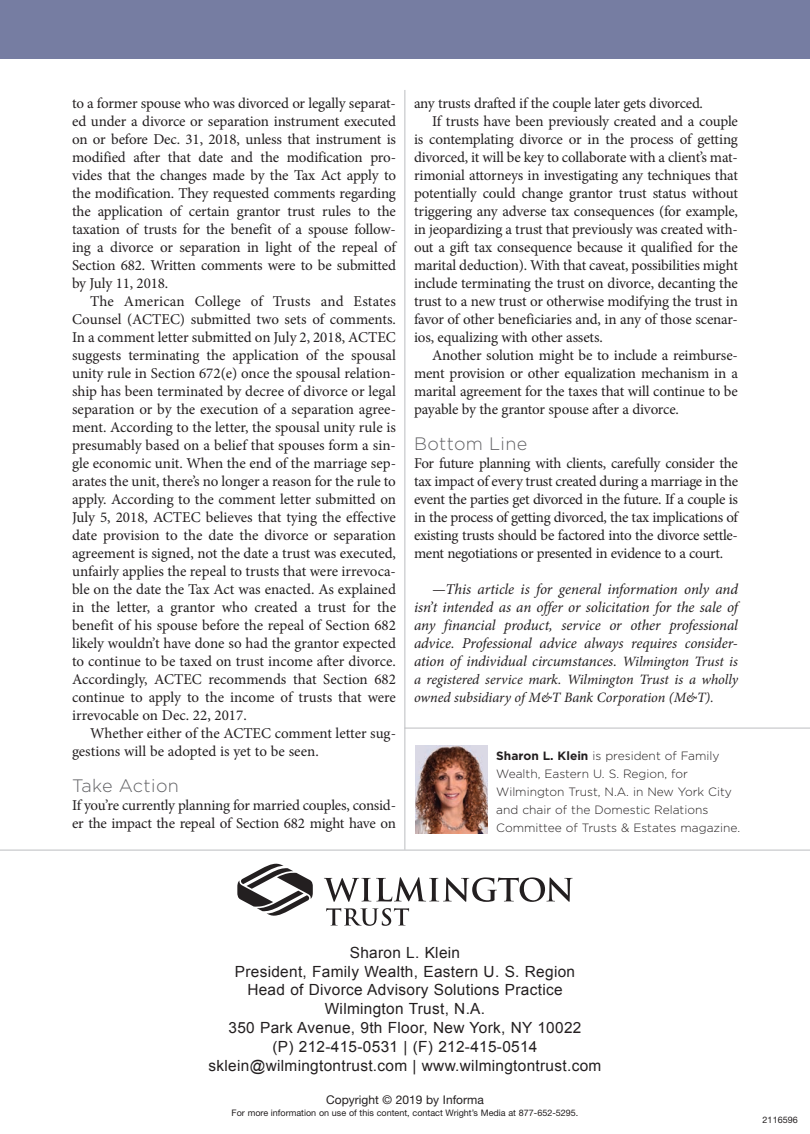
<style>
.page{position:relative;width:810px;height:1134px;background:#fff}
.page>*{position:absolute;margin:0;border:0;box-sizing:border-box;transform-origin:0 0}
.t1{font:300 18px "Gotham";letter-spacing:.02em;color:#636366}
.t2{font:15.45px/18.8px "Arial";letter-spacing:.02em;color:#231f20;text-align:center}
.t3{font:15px/18px "Minion Pro";letter-spacing:-.01em;color:#231f20;text-align:justify}
.t4{font:italic 15px/18px "Minion Pro";letter-spacing:-.01em;color:#231f20;text-align:justify}
.t5{font:italic 14.25px/18px "Minion Pro";letter-spacing:-.01em;color:#231f20}
.t6{font:300 12px/18px "Gotham";color:#231f20}
.t7{font:12px "Helvetica Neue";color:#231f20}
.t8{font:9px "Helvetica Neue";color:#231f20}
.s1{font-size:14.25px}
.s2{font-weight:700}
</style>
<div class="page">
<hr style="left:0;top:850px;width:810px;height:1px;background:#bcbdc0">
<hr style="left:405px;top:90px;width:1px;height:760px;background:#bcbdc0">
<div style="left:0;top:0;width:810px;height:59px;background:#767da2"></div>
<svg style="left:237px;top:864px;width:76px;height:52px"></svg>
<svg style="left:324px;top:877px;width:249px;height:25px"></svg>
<svg style="left:326px;top:908px;width:83px;height:18px"></svg>
<img style="left:415px;top:746px;width:72px;height:87px">
<hr style="left:404px;top:728px;width:406px;height:1px;background:#bcbdc0">
<p class="t3" style="left:72px;top:94px;width:326px">to a former spouse who was divorced or legally separat&shy;ed under a divorce or separation instrument executed on or before Dec. 31, 2018, unless that instrument is modified after that date and the modification pro&shy;vides that the changes made by the Tax Act apply to the modification. They requested comments regarding the application of certain grantor trust rules to the taxation of trusts for the benefit of a spouse follow&shy;ing a divorce or separation in light of the repeal of Section 682. Written comments were to be submitted by July 11, 2018.</p>
<p class="t3" style="left:72px;top:292px;width:326px;text-indent:18px">The American College of Trusts and Estates Counsel (ACTEC) submitted two sets of comments.<br>In a comment letter submitted on July 2, 2018, ACTEC suggests terminating the application of the spousal unity rule in Section 672(e) once the spousal relation&shy;ship has been terminated by decree of divorce or legal separation or by the execution of a separation agree&shy;ment. According to the letter, the spousal unity rule is presumably based on a belief that spouses form a sin&shy;gle economic unit. When the end of the marriage sep&shy;arates the unit, there’s no longer a reason for the rule to apply. According to the comment letter submitted on July 5, 2018, ACTEC believes that tying the effective date provision to the date the divorce or separation agreement is signed, not the date a trust was executed, unfairly applies the repeal to trusts that were irrevoca&shy;ble on the date the Tax Act was enacted. As explained in the letter, a grantor who created a trust for the benefit of his spouse before the repeal of Section 682 likely wouldn’t have done so had the grantor expected to continue to be taxed on trust income after divorce.<br>Accordingly, ACTEC recommends that Section 682 continue to apply to the income of trusts that were irrevocable on Dec. 22, 2017.</p>
<p class="t3" style="left:72px;top:724px;width:325px;text-indent:18px">Whether either of the ACTEC comment letter sug&shy;gestions will be adopted is yet to be seen.</p>
<p class="t1" style="left:72px;top:774px;width:108px">Take Action</p>
<p class="t3" style="left:72px;top:796px;width:325px">If you’re currently planning for married couples, consid&shy;er the impact the repeal of Section 682 might have on</p>
<p class="t3" style="left:414px;top:94px;width:291px">any trusts drafted if the couple later gets divorced.</p>
<p class="t3" style="left:432px;top:112px;width:308px">If trusts have been previously created and a couple</p>
<p class="t3" style="left:414px;top:130px;width:325px">is contemplating divorce or in the process of getting</p>
<p class="t3" style="left:414px;top:148px;width:325px">divorced, it will be key to collaborate with a client’s mat-</p>
<p class="t3" style="left:414px;top:166px;width:325px">rimonial attorneys in investigating any techniques that</p>
<p class="t3" style="left:414px;top:184px;width:326px">potentially could change grantor trust status without</p>
<p class="t3" style="left:414px;top:202px;width:325px">triggering any adverse tax consequences (for example,</p>
<p class="t3" style="left:414px;top:220px;width:325px">in jeopardizing a trust that previously was created with-</p>
<p class="t3" style="left:414px;top:238px;width:326px">out a gift tax consequence because it qualified for the</p>
<p class="t3" style="left:414px;top:256px;width:326px">marital deduction). With that caveat, possibilities might</p>
<p class="t3" style="left:414px;top:274px;width:325px">include terminating the trust on divorce, decanting the</p>
<p class="t3" style="left:414px;top:292px;width:326px">trust to a new trust or otherwise modifying the trust in</p>
<p class="t3" style="left:414px;top:310px;width:325px">favor of other beneficiaries and, in any of those scenar-</p>
<p class="t3" style="left:414px;top:328px;width:190px">ios, equalizing with other assets.</p>
<p class="t3" style="left:432px;top:346px;width:307px">Another solution might be to include a reimburse-</p>
<p class="t3" style="left:414px;top:364px;width:325px">ment provision or other equalization mechanism in a</p>
<p class="t3" style="left:414px;top:382px;width:325px">marital agreement for the taxes that will continue to be</p>
<p class="t3" style="left:414px;top:400px;width:266px">payable by the grantor spouse after a divorce.</p>
<p class="t1" style="left:414px;top:432px;width:115px">Bottom Line</p>
<p class="t3" style="left:414px;top:454px;width:326px">For future planning with clients, carefully consider the tax impact of every trust created during a marriage in the event the parties get divorced in the future. If a couple is in the process of getting divorced, the tax implications of existing trusts should be factored into the divorce settle&shy;ment negotiations or presented in evidence to a court.</p>
<p class="t4" style="left:414px;top:580px;width:326px;text-indent:18px">—This article is for general information only and isn’t intended as an offer or solicitation for the sale of any financial product, service or other professional advice. Professional advice always requires consider&shy;ation of individual circumstances. <span class="s1">Wilmington Trust is</span></p>
<p class="t5" style="left:414px;top:670px;width:325px">a registered service mark. Wilmington Trust is a wholly owned subsidiary of M&amp;T Bank Corporation (M&amp;T).</p>
<p class="t6" style="left:496px;top:746px;width:245px"><span class="s2">Sharon L. Klein</span> is president of Family Wealth, Eastern U. S. Region, for Wilmington Trust, N.A. in New York City and chair of the Domestic Relations Committee of Trusts &amp; Estates magazine.</p>
<p class="t2" style="left:209px;top:943px;width:394px">Sharon L. Klein<br>President, Family Wealth, Eastern U. S. Region<br>Head of Divorce Advisory Solutions Practice Wilmington Trust, N.A.<br>350 Park Avenue, 9th Floor, New York, NY 10022<br>(P) 212-415-0531 | (F) 212-415-0514 sklein@wilmingtontrust.com | www.wilmingtontrust.com</p>
<p class="t7" style="left:326px;top:1092px;width:159px">Copyright © 2019 by Informa</p>
<p class="t8" style="left:232px;top:1107px;width:348px">For more information on use of this content, contact Wright’s Media at 877-652-5295.</p>
<p class="t8" style="left:763px;top:1114px;width:37px">2116596</p>
</div>
